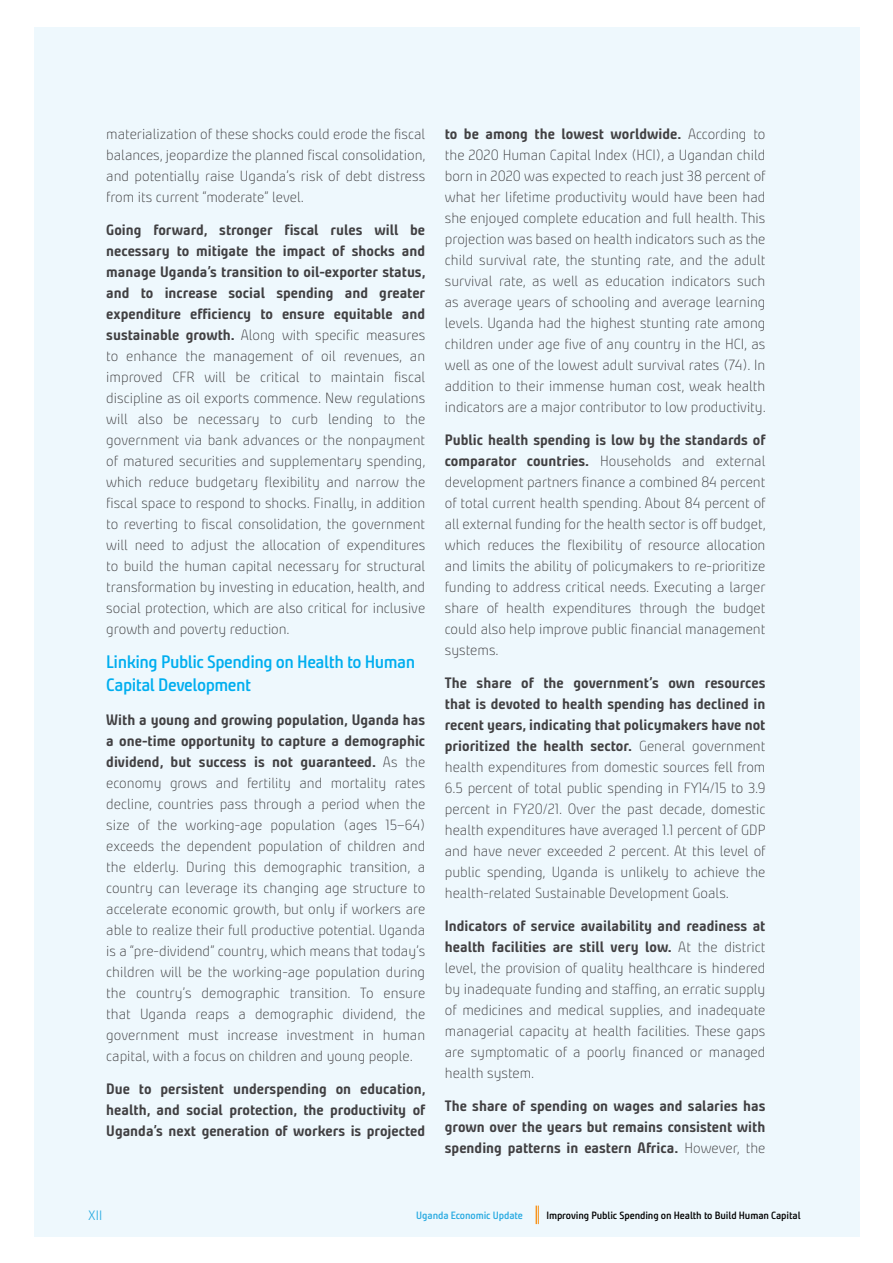
<style>
.page{position:relative;width:893px;height:1263px;background:#fff}
.page>*{position:absolute;margin:0;border:0;box-sizing:border-box;transform-origin:0 0}
.Section_Heading{font:600 18px/22.5px "Bunday Clean";letter-spacing:-.025em;color:#00aeef}
.t1{font:300 15px/21px "Bunday Clean";color:#414042;text-align:justify}
.t2{font:700 15px/21px "Bunday Clean";color:#414042;text-align:justify}
.t3{font:300 13.5px "Bunday Clean";color:#28aae1}
.t4{font:600 10.5px "Bunday Clean";letter-spacing:-.01em;color:#000}
.t5{font:600 10.5px "Bunday Clean";letter-spacing:-.01em;color:#28aae1}
.s1{font-weight:700}
.s2{font-weight:300}
</style>
<div class="page">
<div style="left:34px;top:27px;width:825px;height:1209px;background:#eef8fd"></div>
<svg style="left:536px;top:1205px;width:3px;height:19px"></svg>
<p class="t1" style="left:106px;top:123px;width:321px">materialization of these shocks could erode the fiscal balances, jeopardize the planned fiscal consolidation, and potentially raise Uganda’s risk of debt distress from its current “moderate” level.</p>
<p class="t1" style="left:106px;top:219px;width:321px"><span class="s1">Going forward, stronger fiscal rules will be necessary to mitigate the impact of shocks and manage Uganda’s transition to oil-exporter status, and to increase social spending and greater expenditure efficiency to ensure equitable and sustainable growth.</span> Along with specific measures to enhance the management of oil revenues, an improved CFR will be critical to maintain fiscal discipline as oil exports commence. New regulations will also be necessary to curb lending to the government via bank advances or the nonpayment of matured securities and supplementary spending, which reduce budgetary flexibility and narrow the fiscal space to respond to shocks. Finally, in addition to reverting to fiscal consolidation, the government will need to adjust the allocation of expenditures to build the human capital necessary for structural transformation by investing in education, health, and social protection, which are also critical for inclusive growth and poverty reduction.</p>
<p class="Section_Heading" style="left:106px;top:651px;width:311px">Linking Public Spending on Health to Human<br>Capital Development</p>
<p class="t1" style="left:106px;top:710px;width:320px"><span class="s1">With a young and growing population, Uganda has a one-time opportunity to capture a demographic dividend, but success is not guaranteed.</span> As the economy grows and fertility and mortality rates decline, countries pass through a period when the size of the working-age population (ages 15–64) exceeds the dependent population of children and the elderly. During this demographic transition, a country can leverage its changing age structure to accelerate economic growth, but only if workers are able to realize their full productive potential. Uganda is a “pre-dividend” country, which means that today’s children will be the working-age population during the country’s demographic transition. To ensure that Uganda reaps a demographic dividend, the government must increase investment in human capital, with a focus on children and young people.</p>
<p class="t2" style="left:106px;top:1078px;width:321px">Due to persistent underspending on education, health, and social protection, the productivity of Uganda’s next generation of workers is projected</p>
<p class="t1" style="left:445px;top:123px;width:323px"><span class="s1">to be among the lowest worldwide.</span> According to the 2020 Human Capital Index (HCI), a Ugandan child born in 2020 was expected to reach just 38 percent of what her lifetime productivity would have been had she enjoyed complete education and full health. This projection was based on health indicators such as the child survival rate, the stunting rate, and the adult survival rate, as well as education indicators such as average years of schooling and average learning levels. Uganda had the highest stunting rate among children under age five of any country in the HCI, as well as one of the lowest adult survival rates (74). In addition to their immense human cost, weak health indicators are a major contributor to low productivity.</p>
<p class="t1" style="left:445px;top:429px;width:323px"><span class="s1">Public health spending is low by the standards of comparator countries.</span> Households and external development partners finance a combined 84 percent of total current health spending. About 84 percent of all external funding for the health sector is off budget, which reduces the flexibility of resource allocation and limits the ability of policymakers to re-prioritize funding to address critical needs. Executing a larger share of health expenditures through the budget could also help improve public financial management systems.</p>
<p class="t1" style="left:445px;top:672px;width:322px"><span class="s1">The share of the government’s own resources that is devoted to health spending has declined in recent years, indicating that policymakers have not prioritized the health sector.</span> General government health expenditures from domestic sources fell from 6.5 percent of total public spending in FY14/15 to 3.9 percent in FY20/21. Over the past decade, domestic health expenditures have averaged 1.1 percent of GDP and have never exceeded 2 percent. At this level of public spending, Uganda is unlikely to achieve the health-related Sustainable Development Goals.</p>
<p class="t1" style="left:445px;top:915px;width:322px"><span class="s1">Indicators of service availability and readiness at health facilities are still very low.</span> At the district level, the provision of quality healthcare is hindered by inadequate funding and staffing, an erratic supply of medicines and medical supplies, and inadequate managerial capacity at health facilities. These gaps are symptomatic of a poorly financed or managed health system.</p>
<p class="t2" style="left:445px;top:1095px;width:322px">The share of spending on wages and salaries has grown over the years but remains consistent with spending patterns in eastern Africa. <span class="s2">However, the</span></p>
<p class="t3" style="left:88px;top:1207px;width:15px">XII</p>
<p class="t5" style="left:416px;top:1208px;width:108px">Uganda Economic Update</p>
<p class="t4" style="left:546px;top:1208px;width:256px">Improving Public Spending on Health to Build Human Capital</p>
</div>
